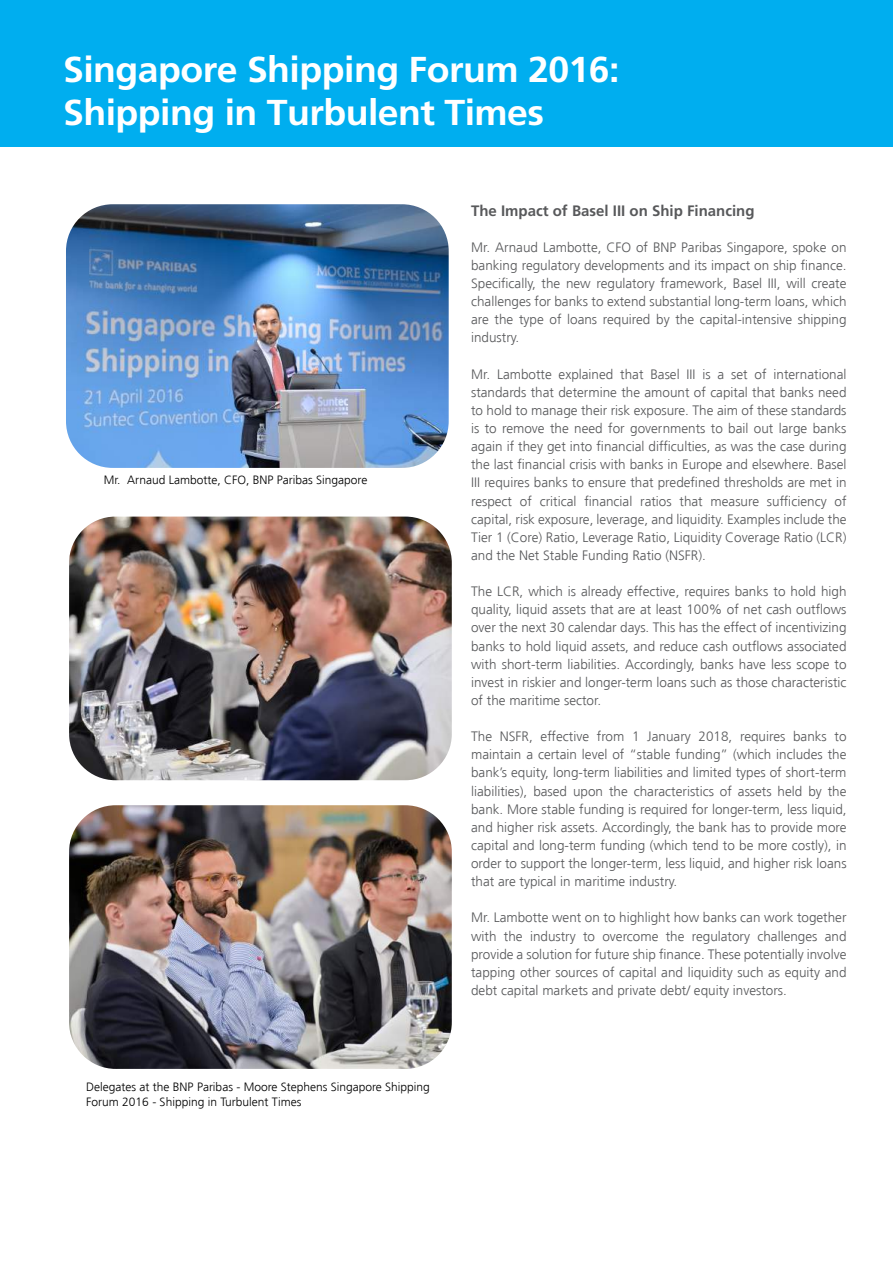
<style>
.page{position:relative;width:893px;height:1263px;background:#fff}
.page>*{position:absolute;margin:0;border:0;box-sizing:border-box;transform-origin:0 0}
.t1{font:700 36px/43.2px "Frutiger LT Std";letter-spacing:-.015em;color:#fff;scale:1.04 1}
.t2{font:700 15.15px "Frutiger LT Std";color:#58595b}
.t3{font:300 13.65px/18.1px "Frutiger LT Std";color:#58595b;text-align:justify}
.t4{font:300 12px/14.4px "Frutiger LT Std";color:#000}
</style>
<div class="page">
<div style="left:0;top:0;width:893px;height:147px;background:#00aeef"></div>
<img style="left:66px;top:204px;width:383px;height:264px">
<img style="left:69px;top:805px;width:383px;height:264px">
<img style="left:69px;top:517px;width:383px;height:263px">
<h1 class="t1" style="left:63px;top:48px;width:537px">Singapore Shipping Forum 2016:<br>Shipping in Turbulent Times</h1>
<p class="t4" style="left:104px;top:472px;width:265px">Mr. Arnaud Lambotte, CFO, BNP Paribas Singapore</p>
<p class="t4" style="left:86px;top:1080px;width:345px">Delegates at the BNP Paribas - Moore Stephens Singapore Shipping<br>Forum 2016 - Shipping in Turbulent Times</p>
<p class="t2" style="left:471px;top:201px;width:285px">The Impact of Basel III on Ship Financing</p>
<p class="t3" style="left:471px;top:238px;width:377px">Mr. Arnaud Lambotte, CFO of BNP Paribas Singapore, spoke on banking regulatory developments and its impact on ship finance.<br>Specifically, the new regulatory framework, Basel III, will create challenges for banks to extend substantial long-term loans, which are the type of loans required by the capital-intensive shipping industry.</p>
<p class="t3" style="left:471px;top:365px;width:377px">Mr. Lambotte explained that Basel III is a set of international standards that determine the amount of capital that banks need to hold to manage their risk exposure. The aim of these standards is to remove the need for governments to bail out large banks again if they get into financial difficulties, as was the case during the last financial crisis with banks in Europe and elsewhere. Basel III requires banks to ensure that predefined thresholds are met in respect of critical financial ratios that measure sufficiency of capital, risk exposure, leverage, and liquidity. Examples include the Tier 1 (Core) Ratio, Leverage Ratio, Liquidity Coverage Ratio (LCR) and the Net Stable Funding Ratio (NSFR).</p>
<p class="t3" style="left:471px;top:583px;width:377px">The LCR, which is already effective, requires banks to hold high quality, liquid assets that are at least 100% of net cash outflows over the next 30 calendar days. This has the effect of incentivizing banks to hold liquid assets, and reduce cash outflows associated with short-term liabilities. Accordingly, banks have less scope to invest in riskier and longer-term loans such as those characteristic of the maritime sector.</p>
<p class="t3" style="left:471px;top:728px;width:377px">The NSFR, effective from 1 January 2018, requires banks to maintain a certain level of “stable funding” (which includes the bank’s equity, long-term liabilities and limited types of short-term liabilities), based upon the characteristics of assets held by the bank. More stable funding is required for longer-term, less liquid, and higher risk assets. Accordingly, the bank has to provide more capital and long-term funding (which tend to be more costly), in order to support the longer-term, less liquid, and higher risk loans that are typical in maritime industry.</p>
<p class="t3" style="left:471px;top:909px;width:377px">Mr. Lambotte went on to highlight how banks can work together with the industry to overcome the regulatory challenges and provide a solution for future ship finance. These potentially involve tapping other sources of capital and liquidity such as equity and debt capital markets and private debt/ equity investors.</p>
</div>
